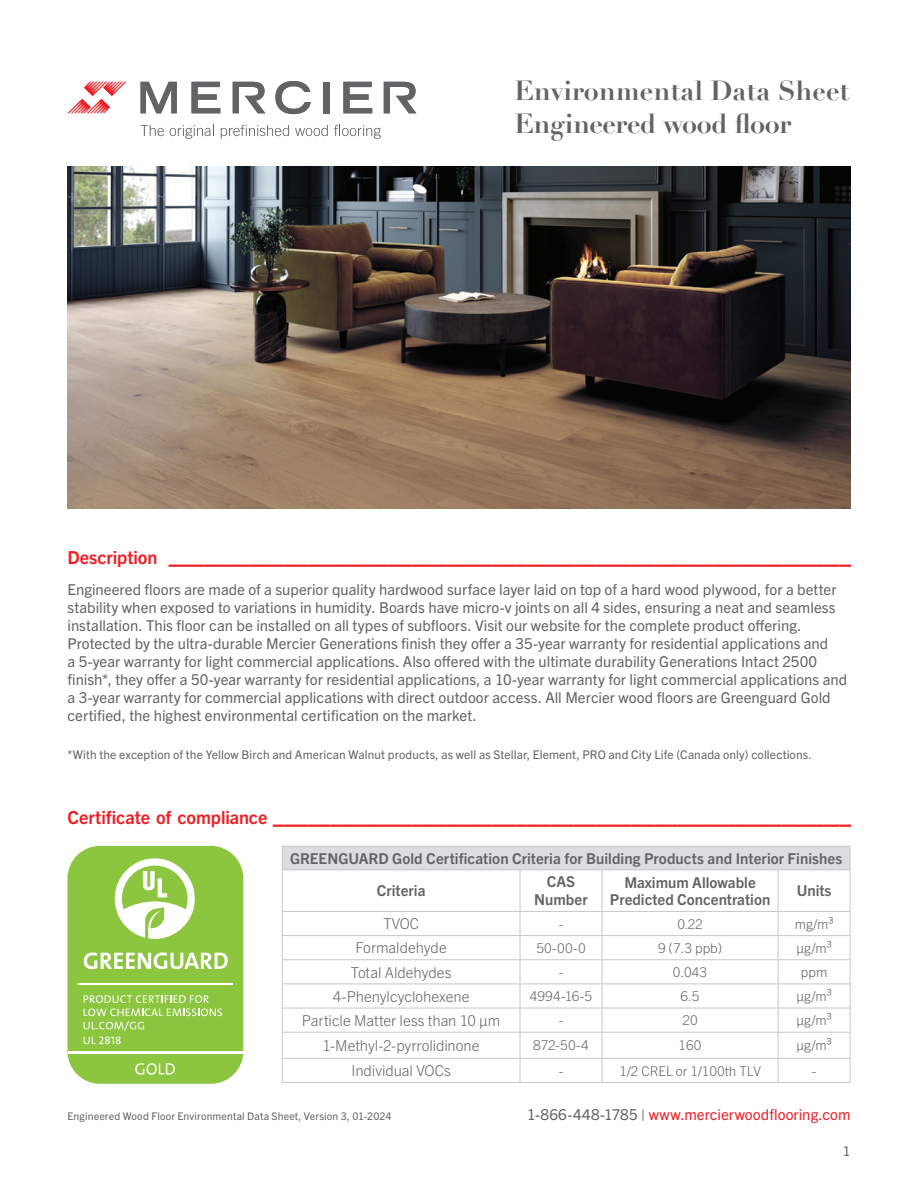
<style>
.page{position:relative;width:918px;height:1188px;background:#fff}
.page>*{position:absolute;margin:0;border:0;box-sizing:border-box;transform-origin:0 0}
.t1{font:700 27px/32.4px "Didot";color:#636366}
.Textes{font:700 18px "Trade Gothic Next LT Pro";letter-spacing:-.005em;color:#ee1d23}
.Textes-2{font:15px/18px "Trade Gothic Next LT Pro";color:#636366}
.Textes-3{font:700 15px/18px "Trade Gothic Next LT Pro";color:#636366;text-align:center}
.Textes-4{font:300 15px "Trade Gothic Next LT Pro";letter-spacing:-.005em;color:#636366}
.t2{font:15px "Trade Gothic Next LT Pro";letter-spacing:.005em;color:#ee1d23}
.Textes-5{font:300 13.5px "Trade Gothic Next LT Pro";color:#636366}
.Textes-6{font:13.5px "Trade Gothic Next LT Pro";color:#636366}
.Textes-7{font:12px "Trade Gothic Next LT Pro";letter-spacing:.01em;color:#636366}
.t3{font:10.5px "Trade Gothic Next LT Pro";letter-spacing:.015em;color:#636366}
.s1{color:#636366}
</style>
<div class="page">
<svg style="left:68px;top:82px;width:58px;height:31px"></svg>
<svg style="left:141px;top:82px;width:36px;height:31px"></svg>
<svg style="left:192px;top:82px;width:28px;height:31px"></svg>
<svg style="left:384px;top:82px;width:32px;height:31px"></svg>
<svg style="left:233px;top:82px;width:32px;height:31px"></svg>
<svg style="left:275px;top:81px;width:36px;height:33px"></svg>
<div style="left:323px;top:82px;width:6px;height:31px;background:#636366"></div>
<svg style="left:343px;top:82px;width:29px;height:31px"></svg>
<svg style="left:141px;top:125px;width:23px;height:11px"></svg>
<svg style="left:170px;top:125px;width:44px;height:14px"></svg>
<svg style="left:221px;top:125px;width:68px;height:14px"></svg>
<svg style="left:295px;top:125px;width:33px;height:11px"></svg>
<svg style="left:334px;top:125px;width:47px;height:14px"></svg>
<div style="left:67px;top:846px;width:176px;height:238px;background:#8bc63e;border-radius:32px"></div>
<svg style="left:84px;top:1037px;width:37px;height:7px"></svg>
<hr style="left:68px;top:1051px;width:176px;height:3px;background:#fff">
<svg style="left:135px;top:1063px;width:40px;height:12px"></svg>
<svg style="left:115px;top:858px;width:80px;height:81px"></svg>
<svg style="left:84px;top:995px;width:125px;height:8px"></svg>
<svg style="left:84px;top:1009px;width:138px;height:22px"></svg>
<hr style="left:78px;top:984px;width:155px;height:1px;background:#fff">
<svg style="left:84px;top:952px;width:144px;height:17px"></svg>
<div style="left:282px;top:846px;width:568px;height:24px;background:#dcdddf"></div>
<hr style="left:282px;top:846px;width:238px;height:1px;background:#c7c8ca">
<svg style="left:282px;top:847px;width:1px;height:22px"></svg>
<hr style="left:520px;top:846px;width:82px;height:1px;background:#c7c8ca">
<hr style="left:602px;top:846px;width:176px;height:1px;background:#c7c8ca">
<hr style="left:778px;top:846px;width:73px;height:1px;background:#c7c8ca">
<hr style="left:282px;top:869px;width:238px;height:1px;background:#c7c8ca">
<hr style="left:282px;top:870px;width:1px;height:41px;background:#c7c8ca">
<hr style="left:520px;top:869px;width:82px;height:1px;background:#c7c8ca">
<hr style="left:520px;top:870px;width:1px;height:41px;background:#c7c8ca">
<hr style="left:602px;top:869px;width:176px;height:1px;background:#c7c8ca">
<hr style="left:602px;top:870px;width:1px;height:41px;background:#c7c8ca">
<hr style="left:778px;top:869px;width:73px;height:1px;background:#c7c8ca">
<hr style="left:778px;top:870px;width:1px;height:41px;background:#c7c8ca">
<svg style="left:850px;top:847px;width:1px;height:22px"></svg>
<hr style="left:850px;top:870px;width:1px;height:41px;background:#c7c8ca">
<hr style="left:282px;top:911px;width:238px;height:1px;background:#c7c8ca">
<hr style="left:520px;top:911px;width:82px;height:1px;background:#c7c8ca">
<hr style="left:602px;top:911px;width:176px;height:1px;background:#c7c8ca">
<hr style="left:778px;top:911px;width:73px;height:1px;background:#c7c8ca">
<hr style="left:282px;top:935px;width:238px;height:1px;background:#c7c8ca">
<hr style="left:520px;top:935px;width:82px;height:1px;background:#c7c8ca">
<hr style="left:602px;top:935px;width:176px;height:1px;background:#c7c8ca">
<hr style="left:778px;top:935px;width:73px;height:1px;background:#c7c8ca">
<hr style="left:282px;top:959px;width:238px;height:1px;background:#c7c8ca">
<hr style="left:520px;top:959px;width:82px;height:1px;background:#c7c8ca">
<hr style="left:602px;top:959px;width:176px;height:1px;background:#c7c8ca">
<hr style="left:778px;top:959px;width:73px;height:1px;background:#c7c8ca">
<hr style="left:282px;top:984px;width:238px;height:1px;background:#c7c8ca">
<hr style="left:520px;top:984px;width:82px;height:1px;background:#c7c8ca">
<hr style="left:602px;top:984px;width:176px;height:1px;background:#c7c8ca">
<hr style="left:778px;top:984px;width:73px;height:1px;background:#c7c8ca">
<hr style="left:282px;top:1008px;width:238px;height:1px;background:#c7c8ca">
<hr style="left:520px;top:1008px;width:82px;height:1px;background:#c7c8ca">
<hr style="left:602px;top:1008px;width:176px;height:1px;background:#c7c8ca">
<hr style="left:778px;top:1008px;width:73px;height:1px;background:#c7c8ca">
<hr style="left:282px;top:1032px;width:238px;height:1px;background:#c7c8ca">
<hr style="left:520px;top:1032px;width:82px;height:1px;background:#c7c8ca">
<hr style="left:602px;top:1032px;width:176px;height:1px;background:#c7c8ca">
<hr style="left:778px;top:1032px;width:73px;height:1px;background:#c7c8ca">
<hr style="left:282px;top:1058px;width:238px;height:1px;background:#c7c8ca">
<svg style="left:282px;top:912px;width:1px;height:170px"></svg>
<hr style="left:520px;top:1058px;width:82px;height:1px;background:#c7c8ca">
<svg style="left:520px;top:912px;width:1px;height:170px"></svg>
<hr style="left:602px;top:1058px;width:176px;height:1px;background:#c7c8ca">
<svg style="left:602px;top:912px;width:1px;height:170px"></svg>
<hr style="left:778px;top:1058px;width:73px;height:1px;background:#c7c8ca">
<svg style="left:778px;top:912px;width:1px;height:170px"></svg>
<svg style="left:850px;top:912px;width:1px;height:170px"></svg>
<hr style="left:282px;top:1082px;width:238px;height:1px;background:#c7c8ca">
<hr style="left:520px;top:1082px;width:82px;height:1px;background:#c7c8ca">
<hr style="left:602px;top:1082px;width:176px;height:1px;background:#c7c8ca">
<hr style="left:778px;top:1082px;width:73px;height:1px;background:#c7c8ca">
<img style="left:68px;top:166px;width:782px;height:343px">
<h1 class="t1" style="left:514px;top:75px;width:337px">Environmental Data Sheet<br>Engineered wood floor</h1>
<p class="Textes" style="left:68px;top:545px;width:784px">Description ___________________________________________________________</p>
<p class="Textes-2" style="left:68px;top:580px;width:781px">Engineered floors are made of a superior quality hardwood surface layer laid on top of a hard wood plywood, for a better stability when exposed to variations in humidity. Boards have micro-v joints on all 4 sides, ensuring a neat and seamless installation. This floor can be installed on all types of subfloors. Visit our website for the complete product offering.<br>Protected by the ultra-durable Mercier Generations finish they offer a 35-year warranty for residential applications and<br>a 5-year warranty for light commercial applications. Also offered with the ultimate durability Generations Intact 2500 finish*, they offer a 50-year warranty for residential applications, a 10-year warranty for light commercial applications and a 3-year warranty for commercial applications with direct outdoor access. All Mercier wood floors are Greenguard Gold certified, the highest environmental certification on the market.</p>
<p class="Textes-7" style="left:68px;top:746px;width:746px">*With the exception of the Yellow Birch and American Walnut products, as well as Stellar, Element, PRO and City Life (Canada only) collections.</p>
<p class="Textes" style="left:68px;top:805px;width:784px">Certificate of compliance __________________________________________________</p>
<p class="Textes-3" style="left:290px;top:848px;width:554px">GREENGUARD Gold Certification Criteria for Building Products and Interior Finishes</p>
<p class="Textes-3" style="left:377px;top:881px;width:50px">Criteria</p>
<p class="Textes-3" style="left:534px;top:872px;width:55px">CAS<br>Number</p>
<p class="Textes-3" style="left:610px;top:873px;width:162px;line-height:16.5px">Maximum Allowable<br>Predicted Concentration</p>
<p class="Textes-3" style="left:797px;top:881px;width:36px">Units</p>
<p class="Textes-4" style="left:383px;top:913px;width:37px">TVOC</p>
<p class="Textes-5" style="left:559px;top:914px;width:6px">-</p>
<p class="Textes-5" style="left:678px;top:914px;width:27px">0.22</p>
<p class="Textes-5" style="left:795px;top:914px;width:40px">mg/m³</p>
<p class="Textes-4" style="left:355px;top:938px;width:93px">Formaldehyde</p>
<p class="Textes-5" style="left:536px;top:939px;width:51px">50-00-0</p>
<p class="Textes-5" style="left:658px;top:939px;width:66px">9 (7.3 ppb)</p>
<p class="Textes-5" style="left:796px;top:939px;width:37px">μg/m³</p>
<p class="Textes-4" style="left:351px;top:962px;width:102px">Total Aldehydes</p>
<p class="Textes-5" style="left:559px;top:963px;width:6px">-</p>
<p class="Textes-5" style="left:673px;top:963px;width:36px">0.043</p>
<p class="Textes-5" style="left:801px;top:963px;width:28px">ppm</p>
<p class="Textes-4" style="left:333px;top:986px;width:138px">4-Phenylcyclohexene</p>
<p class="Textes-5" style="left:530px;top:987px;width:64px">4994-16-5</p>
<p class="Textes-5" style="left:681px;top:987px;width:21px">6.5</p>
<p class="Textes-5" style="left:796px;top:987px;width:37px">μg/m³</p>
<p class="Textes-4" style="left:302px;top:1010px;width:200px">Particle Matter less than 10 μm</p>
<p class="Textes-5" style="left:559px;top:1011px;width:6px">-</p>
<p class="Textes-5" style="left:682px;top:1011px;width:17px">20</p>
<p class="Textes-5" style="left:796px;top:1011px;width:37px">μg/m³</p>
<p class="Textes-4" style="left:323px;top:1035px;width:159px">1-Methyl-2-pyrrolidinone</p>
<p class="Textes-5" style="left:533px;top:1036px;width:57px">872-50-4</p>
<p class="Textes-5" style="left:679px;top:1036px;width:25px">160</p>
<p class="Textes-5" style="left:796px;top:1036px;width:37px">μg/m³</p>
<p class="Textes-4" style="left:352px;top:1060px;width:101px">Individual VOCs</p>
<p class="Textes-5" style="left:559px;top:1061px;width:6px">-</p>
<p class="Textes-5" style="left:619px;top:1061px;width:143px">1/2 CREL or 1/100th TLV</p>
<p class="Textes-5" style="left:812px;top:1061px;width:6px">-</p>
<p class="t3" style="left:68px;top:1109px;width:326px">Engineered Wood Floor Environmental Data Sheet, Version 3, 01-2024</p>
<p class="t2" style="left:527px;top:1104px;width:325px"><span class="s1">1-866-448-1785 |</span> www.mercierwoodflooring.com</p>
<p class="Textes-6" style="left:843px;top:1142px;width:9px">1</p>
</div>
